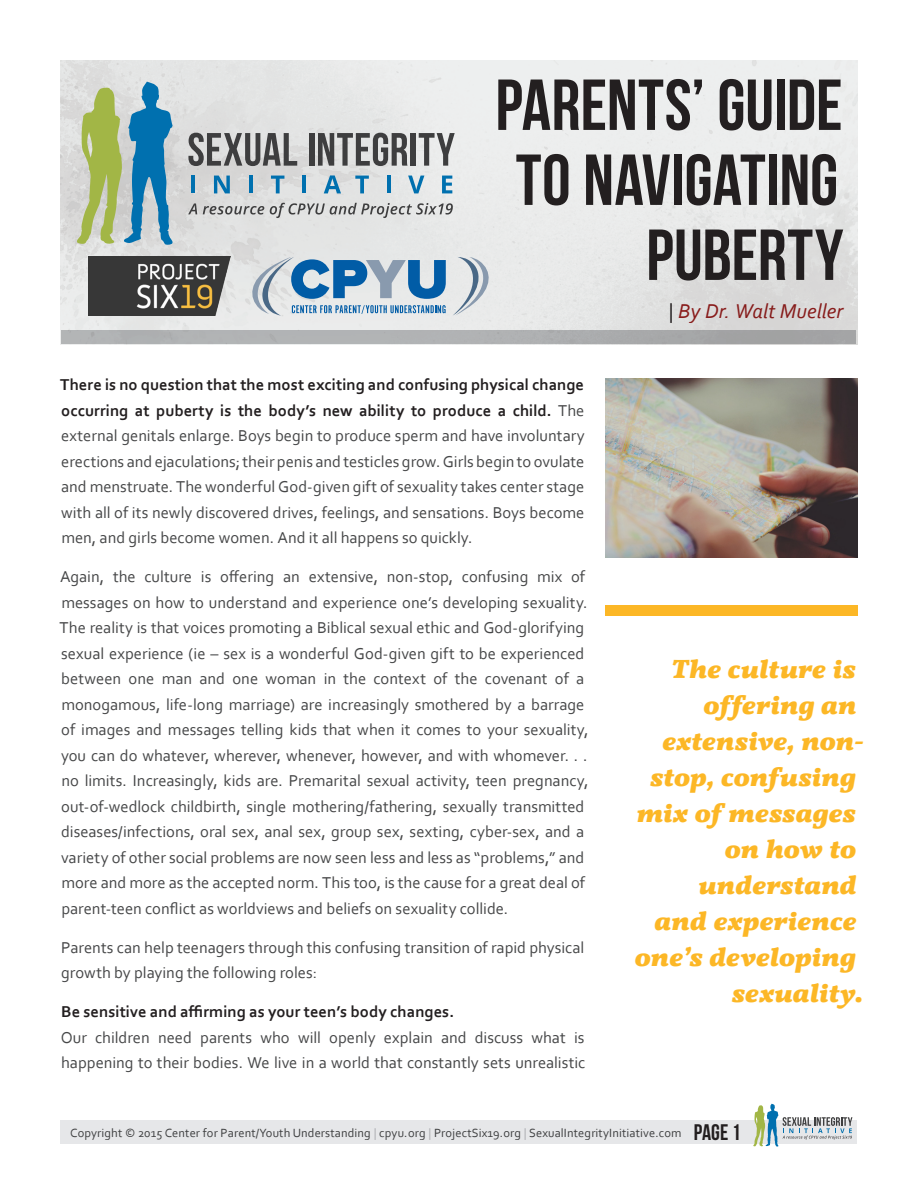
<style>
.page{position:relative;width:918px;height:1188px;background:#fff}
.page>*{position:absolute;margin:0;border:0;box-sizing:border-box;transform-origin:0 0}
.t1{font:72px/75px "Bebas Neue";color:#231f20;text-align:right}
.t2{font:italic 700 27px/36px "Vollkorn";letter-spacing:.02em;color:#fcb726;text-align:right}
.t3{font:italic 21px "Corbel";color:#9f2120}
.Body_Copy_Paragraph{font:16.5px/25.5px "Corbel";color:#464748}
.Body_Copy_Paragraph-2{font:700 16.5px "Corbel";letter-spacing:.005em;color:#231f20}
.t4{font:12.45px "Corbel";letter-spacing:.01em;color:#464748}
.s1{color:#231f20}
.s2{font-weight:700;color:#231f20}
.s3{color:#c1c2c4}
.s4{font-family:"Bebas Neue";font-size:22.5px;color:#231f20}
</style>
<div class="page">
<div style="left:61px;top:1120px;width:796px;height:24px;background:#e6e7e9"></div>
<svg style="left:753px;top:1104px;width:99px;height:43px"></svg>
<img style="left:61px;top:61px;width:796px;height:283px">
<svg style="left:62px;top:330px;width:794px;height:14px;background:#acadaf"></svg>
<svg style="left:188px;top:133px;width:109px;height:33px;background:#8f8f8f"></svg>
<div style="left:309px;top:133px;width:5px;height:33px;background:#3e3e3f"></div>
<svg style="left:318px;top:133px;width:90px;height:33px;background:#89898a"></svg>
<div style="left:411px;top:133px;width:5px;height:33px;background:#3e3e3f"></div>
<svg style="left:419px;top:133px;width:36px;height:33px"></svg>
<hr style="left:191px;top:176px;width:3px;height:17px;background:#0070af">
<svg style="left:214px;top:176px;width:16px;height:17px"></svg>
<hr style="left:249px;top:176px;width:4px;height:17px;background:#0070af">
<svg style="left:271px;top:176px;width:13px;height:17px"></svg>
<hr style="left:302px;top:176px;width:4px;height:17px;background:#0070af">
<svg style="left:324px;top:175px;width:17px;height:18px"></svg>
<svg style="left:355px;top:176px;width:14px;height:17px"></svg>
<hr style="left:387px;top:176px;width:4px;height:17px;background:#0070af">
<svg style="left:408px;top:176px;width:16px;height:17px"></svg>
<svg style="left:442px;top:176px;width:10px;height:17px"></svg>
<svg style="left:188px;top:204px;width:9px;height:10px"></svg>
<svg style="left:203px;top:206px;width:61px;height:9px"></svg>
<svg style="left:270px;top:203px;width:183px;height:15px;background:#bcbcbc"></svg>
<svg style="left:77px;top:82px;width:96px;height:163px;background:#90b3a6"></svg>
<div style="left:605px;top:606px;width:252px;height:10px;background:#fcb726"></div>
<img style="left:88px;top:256px;width:142px;height:60px">
<svg style="left:252px;top:257px;width:194px;height:59px;background:#99b6cd"></svg>
<svg style="left:453px;top:257px;width:36px;height:59px;background:#cbd1d7"></svg>
<img style="left:605px;top:378px;width:252px;height:179px">
<p class="t1" style="left:495px;top:67px;width:350px">PARENTS’ GUIDE<br>TO NAVIGATING<br>PUBERTY</p>
<p class="t3" style="left:669px;top:298px;width:176px"><span class="s1">|</span> By Dr. Walt Mueller</p>
<p class="Body_Copy_Paragraph" style="left:60px;top:372px;width:526px;text-align:justify"><span class="s2">There is no question that the most exciting and confusing physical change occurring at puberty is the body’s new ability to produce a child.</span> The external genitals enlarge. Boys begin to produce sperm and have involuntary erections and ejaculations; their penis and testicles grow. Girls begin to ovulate and menstruate. The wonderful God-given gift of sexuality takes center stage with all of its newly discovered drives, feelings, and sensations. Boys become men, and girls become women. And it all happens so quickly.</p>
<p class="Body_Copy_Paragraph" style="left:60px;top:564px;width:530px">Again, the culture is offering an extensive, non-stop, confusing mix of messages on how to understand and experience one’s developing sexuality.<br>The reality is that voices promoting a Biblical sexual ethic and God-glorifying sexual experience (ie – sex is a wonderful God-given gift to be experienced between one man and one woman in the context of the covenant of a monogamous, life-long marriage) are increasingly smothered by a barrage of images and messages telling kids that when it comes to your sexuality, you can do whatever, wherever, whenever, however, and with whomever. . . no limits. Increasingly, kids are. Premarital sexual activity, teen pregnancy, out-of-wedlock childbirth, single mothering/fathering, sexually transmitted diseases/infections, oral sex, anal sex, group sex, sexting, cyber-sex, and a variety of other social problems are now seen less and less as “problems,” and more and more as the accepted norm. This too, is the cause for a great deal of parent-teen conflict as worldviews and beliefs on sexuality collide.</p>
<p class="Body_Copy_Paragraph" style="left:61px;top:934px;width:525px">Parents can help teenagers through this confusing transition of rapid physical growth by playing the following roles:</p>
<p class="Body_Copy_Paragraph-2" style="left:61px;top:1002px;width:394px">Be sensitive and affirming as your teen’s body changes.</p>
<p class="Body_Copy_Paragraph" style="left:61px;top:1024px;width:526px">Our children need parents who will openly explain and discuss what is happening to their bodies. We live in a world that constantly sets unrealistic</p>
<p class="t2" style="left:635px;top:651px;width:230px">The culture is offering an extensive, non&shy;stop, confusing mix of messages on how to understand<br>and experience one’s developing sexuality.</p>
<p class="t4" style="left:70px;top:1125px;width:672px">Copyright © 2015 Center for Parent/Youth Understanding <span class="s3">|</span> cpyu.org <span class="s3">|</span> ProjectSix19.org <span class="s3">|</span> SexualIntegrityInitiative.com <span class="s4">PAGE 1</span></p>
</div>
